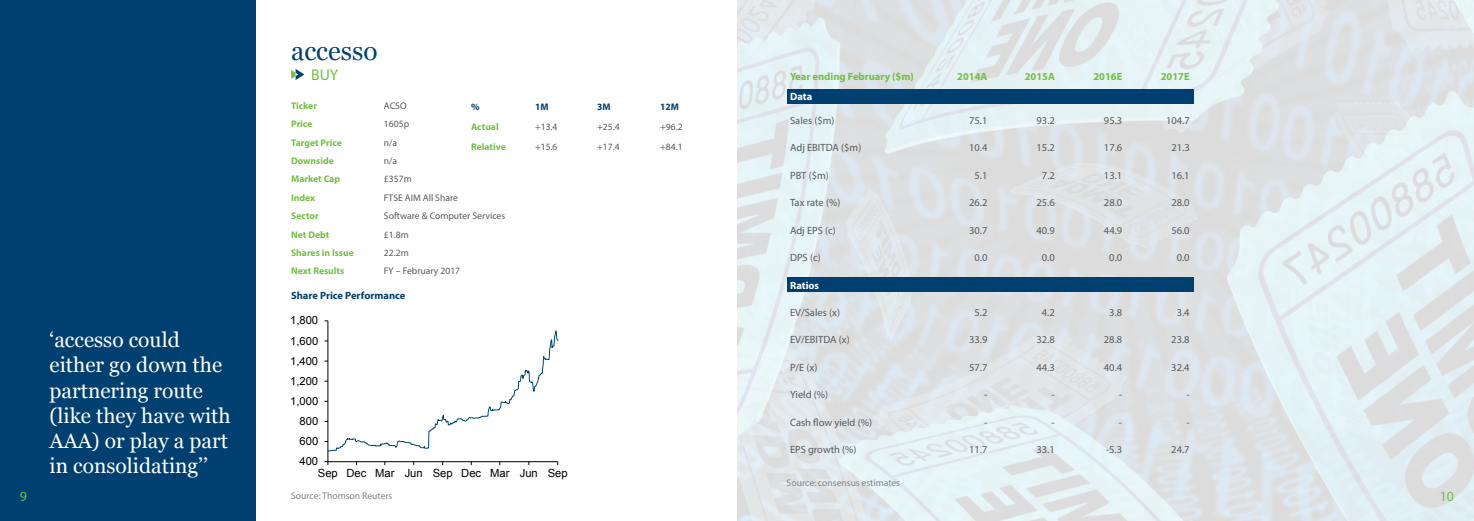
<style>
.page{position:relative;width:1474px;height:521px;background:#fff}
.page>*{position:absolute;margin:0;border:0;box-sizing:border-box;transform-origin:0 0}
.t1{font:26.25px "Georgia";color:#004071}
.t2{font:21px/25.2px "Georgia";color:#fff}
.t3{font:15.75px "Myriad Pro";color:#72bf44}
.t4{font:14px "Myriad Pro";color:#72bf44}
.t5{font:11.2px "Arial";color:#000}
.t6{font:10.5px "Myriad Pro";color:#58595b}
.t7{font:700 10.5px "Myriad Pro";color:#72bf44}
.t8{font:700 10.5px "Myriad Pro";color:#004071}
.t9{font:700 10.5px "Myriad Pro";color:#fff}
.t10{font:9.62px "Myriad Pro";color:#58595b}
.t11{font:700 9.62px "Myriad Pro";color:#72bf44}
.t12{font:9.62px "Myriad Pro";color:#808285}
.t13{font:700 9.62px "Myriad Pro";color:#004071}
</style>
<div class="page">
<div style="left:0;top:0;width:255px;height:521px;background:#004071"></div>
<svg style="left:291px;top:69px;width:13px;height:11px"></svg>
<img style="left:737px;top:0;width:736px;height:521px">
<div style="left:786px;top:90px;width:407px;height:14px;background:#004071"></div>
<div style="left:786px;top:278px;width:407px;height:14px;background:#004071"></div>
<hr style="left:328px;top:321px;width:1px;height:141px;background:#000">
<hr style="left:328px;top:461px;width:229px;height:1px;background:#000">
<svg style="left:324px;top:461px;width:5px;height:4px"></svg>
<svg style="left:324px;top:321px;width:234px;height:131px"></svg>
<h2 class="t2" style="left:50px;top:326px;width:183px">‘accesso could either go down the partnering route (like they have with<br>AAA) or play a part in consolidating’’</h2>
<h1 class="t1" style="left:291px;top:32px;width:88px">accesso</h1>
<h3 class="t3" style="left:311px;top:65px;width:29px">BUY</h3>
<p class="t11" style="left:291px;top:99px;width:27px">Ticker</p>
<p class="t10" style="left:384px;top:100px;width:24px">ACSO</p>
<p class="t11" style="left:291px;top:118px;width:23px">Price</p>
<p class="t10" style="left:384px;top:118px;width:27px">1605p</p>
<p class="t11" style="left:291px;top:136px;width:52px">Target Price</p>
<p class="t10" style="left:384px;top:136px;width:15px">n/a</p>
<p class="t11" style="left:291px;top:154px;width:44px">Downside</p>
<p class="t10" style="left:384px;top:155px;width:15px">n/a</p>
<p class="t11" style="left:291px;top:173px;width:50px">Market Cap</p>
<p class="t10" style="left:384px;top:173px;width:29px">£357m</p>
<p class="t11" style="left:291px;top:191px;width:26px">Index</p>
<p class="t10" style="left:384px;top:192px;width:75px">FTSE AIM All Share</p>
<p class="t11" style="left:291px;top:210px;width:29px">Sector</p>
<p class="t10" style="left:384px;top:210px;width:123px">Software &amp; Computer Services</p>
<p class="t11" style="left:291px;top:228px;width:40px">Net Debt</p>
<p class="t10" style="left:384px;top:228px;width:26px">£1.8m</p>
<p class="t11" style="left:291px;top:246px;width:64px">Shares in Issue</p>
<p class="t10" style="left:384px;top:247px;width:26px">22.2m</p>
<p class="t11" style="left:291px;top:265px;width:55px">Next Results</p>
<p class="t10" style="left:384px;top:265px;width:78px">FY – February 2017</p>
<p class="t13" style="left:471px;top:100px;width:10px">%</p>
<p class="t13" style="left:535px;top:100px;width:15px">1M</p>
<p class="t13" style="left:597px;top:100px;width:15px">3M</p>
<p class="t13" style="left:660px;top:100px;width:20px">12M</p>
<p class="t11" style="left:471px;top:120px;width:29px">Actual</p>
<p class="t10" style="left:535px;top:120px;width:24px">+13.4</p>
<p class="t10" style="left:597px;top:120px;width:24px">+25.4</p>
<p class="t10" style="left:660px;top:120px;width:24px">+96.2</p>
<p class="t11" style="left:471px;top:140px;width:36px">Relative</p>
<p class="t10" style="left:535px;top:141px;width:24px">+15.6</p>
<p class="t10" style="left:597px;top:141px;width:24px">+17.4</p>
<p class="t10" style="left:660px;top:141px;width:24px">+84.1</p>
<p class="t8" style="left:291px;top:288px;width:116px">Share Price Performance</p>
<p class="t5" style="left:290px;top:313px;width:30px">1,800</p>
<p class="t5" style="left:290px;top:333px;width:30px">1,600</p>
<p class="t5" style="left:290px;top:353px;width:30px">1,400</p>
<p class="t5" style="left:290px;top:373px;width:30px">1,200</p>
<p class="t5" style="left:290px;top:394px;width:30px">1,000</p>
<p class="t5" style="left:299px;top:414px;width:20px">800</p>
<p class="t5" style="left:299px;top:434px;width:20px">600</p>
<p class="t5" style="left:299px;top:454px;width:20px">400</p>
<p class="t5" style="left:318px;top:466px;width:251px">Sep Dec Mar Jun Sep Dec Mar Jun Sep</p>
<p class="t7" style="left:790px;top:70px;width:125px">Year ending February ($m)</p>
<p class="t7" style="left:957px;top:70px;width:32px">2014A</p>
<p class="t7" style="left:1024px;top:70px;width:32px">2015A</p>
<p class="t7" style="left:1093px;top:70px;width:30px">2016E</p>
<p class="t7" style="left:1160px;top:70px;width:30px">2017E</p>
<p class="t9" style="left:790px;top:90px;width:24px">Data</p>
<p class="t6" style="left:790px;top:114px;width:46px">Sales ($m)</p>
<p class="t6" style="left:969px;top:114px;width:20px">75.1</p>
<p class="t6" style="left:1036px;top:114px;width:20px">93.2</p>
<p class="t6" style="left:1103px;top:114px;width:20px">95.3</p>
<p class="t6" style="left:1165px;top:114px;width:25px">104.7</p>
<p class="t6" style="left:790px;top:141px;width:73px">Adj EBITDA ($m)</p>
<p class="t6" style="left:969px;top:141px;width:20px">10.4</p>
<p class="t6" style="left:1036px;top:141px;width:20px">15.2</p>
<p class="t6" style="left:1103px;top:141px;width:20px">17.6</p>
<p class="t6" style="left:1171px;top:141px;width:20px">21.3</p>
<p class="t6" style="left:790px;top:169px;width:40px">PBT ($m)</p>
<p class="t6" style="left:974px;top:169px;width:14px">5.1</p>
<p class="t6" style="left:1041px;top:169px;width:14px">7.2</p>
<p class="t6" style="left:1103px;top:169px;width:20px">13.1</p>
<p class="t6" style="left:1171px;top:169px;width:20px">16.1</p>
<p class="t6" style="left:790px;top:196px;width:52px">Tax rate (%)</p>
<p class="t6" style="left:969px;top:196px;width:20px">26.2</p>
<p class="t6" style="left:1036px;top:196px;width:20px">25.6</p>
<p class="t6" style="left:1103px;top:196px;width:20px">28.0</p>
<p class="t6" style="left:1171px;top:196px;width:20px">28.0</p>
<p class="t6" style="left:790px;top:223px;width:47px">Adj EPS (c)</p>
<p class="t6" style="left:969px;top:223px;width:20px">30.7</p>
<p class="t6" style="left:1036px;top:223px;width:20px">40.9</p>
<p class="t6" style="left:1103px;top:223px;width:20px">44.9</p>
<p class="t6" style="left:1171px;top:223px;width:20px">56.0</p>
<p class="t6" style="left:790px;top:251px;width:32px">DPS (c)</p>
<p class="t6" style="left:974px;top:251px;width:14px">0.0</p>
<p class="t6" style="left:1041px;top:251px;width:14px">0.0</p>
<p class="t6" style="left:1109px;top:251px;width:14px">0.0</p>
<p class="t6" style="left:1176px;top:251px;width:14px">0.0</p>
<p class="t9" style="left:790px;top:278px;width:31px">Ratios</p>
<p class="t6" style="left:790px;top:306px;width:51px">EV/Sales (x)</p>
<p class="t6" style="left:974px;top:306px;width:14px">5.2</p>
<p class="t6" style="left:1041px;top:306px;width:14px">4.2</p>
<p class="t6" style="left:1109px;top:306px;width:14px">3.8</p>
<p class="t6" style="left:1176px;top:306px;width:14px">3.4</p>
<p class="t6" style="left:790px;top:333px;width:61px">EV/EBITDA (x)</p>
<p class="t6" style="left:969px;top:333px;width:20px">33.9</p>
<p class="t6" style="left:1036px;top:333px;width:20px">32.8</p>
<p class="t6" style="left:1103px;top:333px;width:20px">28.8</p>
<p class="t6" style="left:1171px;top:333px;width:20px">23.8</p>
<p class="t6" style="left:790px;top:361px;width:29px">P/E (x)</p>
<p class="t6" style="left:969px;top:361px;width:20px">57.7</p>
<p class="t6" style="left:1036px;top:361px;width:20px">44.3</p>
<p class="t6" style="left:1103px;top:361px;width:20px">40.4</p>
<p class="t6" style="left:1171px;top:361px;width:20px">32.4</p>
<p class="t6" style="left:790px;top:388px;width:40px">Yield (%)</p>
<p class="t6" style="left:984px;top:388px;width:5px">-</p>
<p class="t6" style="left:1051px;top:388px;width:5px">-</p>
<p class="t6" style="left:1118px;top:388px;width:5px">-</p>
<p class="t6" style="left:1186px;top:388px;width:5px">-</p>
<p class="t6" style="left:790px;top:416px;width:83px">Cash flow yield (%)</p>
<p class="t6" style="left:984px;top:416px;width:5px">-</p>
<p class="t6" style="left:1051px;top:416px;width:5px">-</p>
<p class="t6" style="left:1118px;top:416px;width:5px">-</p>
<p class="t6" style="left:1186px;top:416px;width:5px">-</p>
<p class="t6" style="left:790px;top:443px;width:68px">EPS growth (%)</p>
<p class="t6" style="left:969px;top:443px;width:20px">11.7</p>
<p class="t6" style="left:1036px;top:443px;width:20px">33.1</p>
<p class="t6" style="left:1106px;top:443px;width:18px">-5.3</p>
<p class="t6" style="left:1171px;top:443px;width:20px">24.7</p>
<p class="t12" style="left:786px;top:477px;width:115px">Source: consensus estimates</p>
<h3 class="t4" style="left:20px;top:488px;width:9px">9</h3>
<p class="t12" style="left:291px;top:490px;width:103px">Source: Thomson Reuters</p>
<h3 class="t4" style="left:1439px;top:488px;width:16px">10</h3>
</div>
